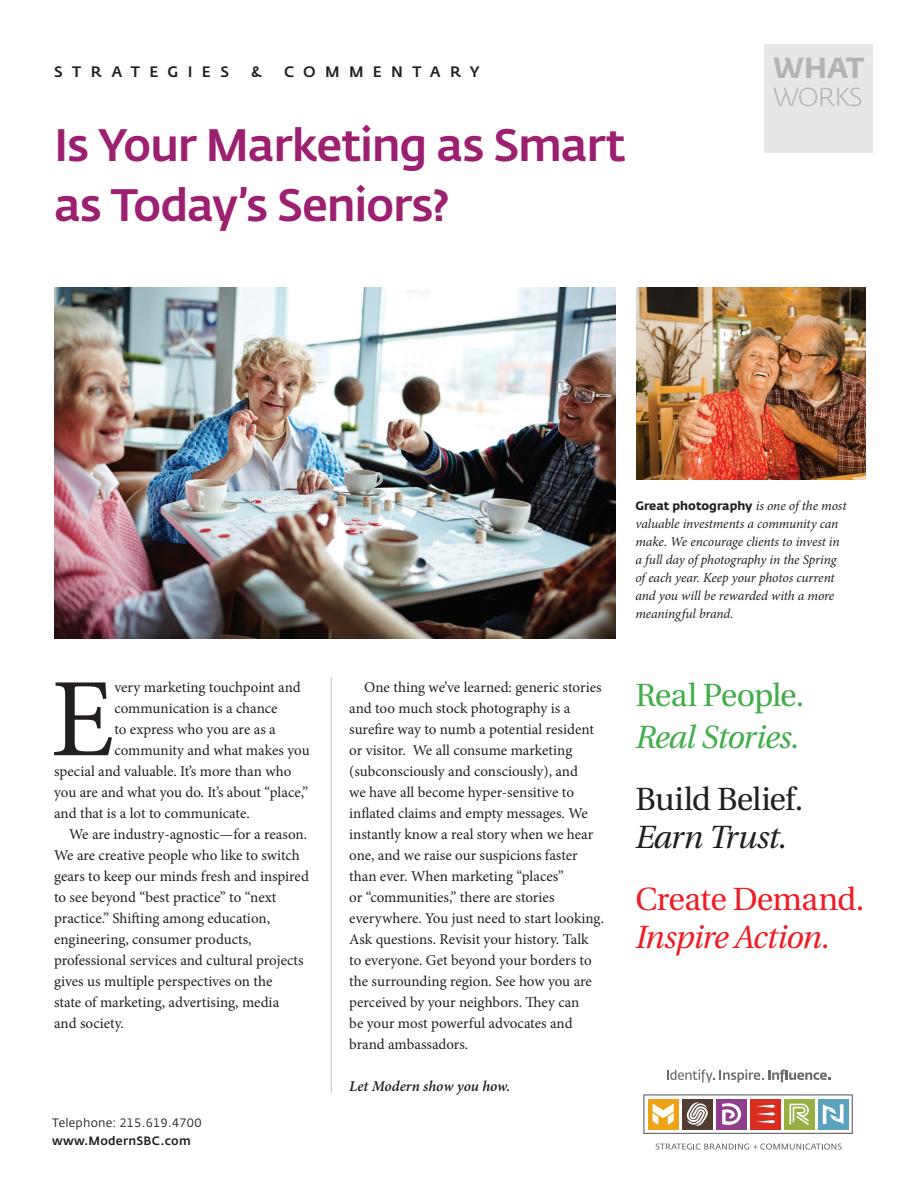
<style>
.page{position:relative;width:918px;height:1188px;background:#fff}
.page>*{position:absolute;margin:0;border:0;box-sizing:border-box;transform-origin:0 0}
.t1{font:111.9px "Minion Pro";color:#231f20}
.t2{font:500 45px/60px "Fedra Sans";letter-spacing:-.03em;color:#9c206f}
.t3{font:italic 31.95px "Utopia";letter-spacing:-.03em;color:#ee1d23}
.t4{font:31.95px "Utopia";letter-spacing:-.025em;color:#ee1d23}
.t5{font:italic 31.95px "Utopia";letter-spacing:-.025em;color:#40ae49}
.t6{font:31.95px "Utopia";letter-spacing:-.025em;color:#231f20}
.t7{font:31.95px "Utopia";letter-spacing:-.035em;color:#40ae49}
.t8{font:italic 31.95px "Utopia";letter-spacing:-.015em;color:#231f20}
.t9{font:700 28.8px "Fedra Sans";color:#b2b3b7}
.t10{font:300 25.8px "Fedra Sans";letter-spacing:-.04em;color:#b2b3b7}
.t11{font:15px/21px "Minion Pro";letter-spacing:-.005em;color:#231f20}
.t12{font:500 15px "Fedra Sans";letter-spacing:.625em;color:#231f20}
.t13{font:italic 600 15px "Minion Pro";letter-spacing:-.005em;color:#231f20}
.t14{font:italic 13.5px/18px "Minion Pro";letter-spacing:-.01em;color:#231f20}
.t15{font:700 12px "Fedra Sans";color:#231f20}
.t16{font:12px "Fedra Sans Book TF";letter-spacing:.02em;color:#231f20}
.t17{font:500 12px "Fedra Sans";letter-spacing:.02em;color:#231f20}
.s1{font-family:"Minion Pro";font-weight:400;font-style:italic;font-size:13.5px}
</style>
<div class="page">
<svg style="left:643px;top:1094px;width:210px;height:40px"></svg>
<svg style="left:656px;top:1143px;width:186px;height:7px"></svg>
<svg style="left:667px;top:1069px;width:164px;height:14px"></svg>
<div style="left:764px;top:45px;width:109px;height:108px;background:#e6e7e9"></div>
<hr style="left:331px;top:678px;width:1px;height:415px;background:#bcbdc0">
<img style="left:54px;top:287px;width:562px;height:352px">
<img style="left:636px;top:287px;width:230px;height:193px">
<p class="t12" style="left:54px;top:62px;width:177px">STRATEGIES</p>
<p class="t12" style="left:251px;top:62px;width:12px">&amp;</p>
<p class="t12" style="left:284px;top:62px;width:197px">COMMENTARY</p>
<h2 class="t2" style="left:54px;top:115px;width:573px">Is Your Marketing as Smart as Today’s Seniors?</h2>
<h3 class="t9" style="left:774px;top:50px;width:92px">WHAT</h3>
<h3 class="t10" style="left:774px;top:81px;width:91px">WORKS</h3>
<h1 class="t1" style="left:51px;top:645px;width:65px">E</h1>
<p class="t11" style="left:114px;top:677px;width:188px">very marketing touchpoint and</p>
<p class="t11" style="left:114px;top:698px;width:165px">communication is a chance</p>
<p class="t11" style="left:114px;top:719px;width:163px">to express who you are as a</p>
<p class="t11" style="left:114px;top:740px;width:197px">community and what makes you</p>
<p class="t11" style="left:54px;top:761px;width:239px">special and valuable. It’s more than who</p>
<p class="t11" style="left:54px;top:782px;width:255px">you are and what you do. It’s about “place,”</p>
<p class="t11" style="left:54px;top:803px;width:197px">and that is a lot to communicate.</p>
<p class="t11" style="left:69px;top:824px;width:240px">We are industry-agnostic—for a reason.</p>
<p class="t11" style="left:54px;top:845px;width:247px">We are creative people who like to switch</p>
<p class="t11" style="left:54px;top:866px;width:256px">gears to keep our minds fresh and inspired</p>
<p class="t11" style="left:54px;top:887px;width:224px">to see beyond “best practice” to “next</p>
<p class="t11" style="left:54px;top:908px;width:217px">practice.” Shifting among education,</p>
<p class="t11" style="left:54px;top:929px;width:199px">engineering, consumer products,</p>
<p class="t11" style="left:54px;top:950px;width:251px">professional services and cultural projects</p>
<p class="t11" style="left:54px;top:971px;width:220px">gives us multiple perspectives on the</p>
<p class="t11" style="left:54px;top:992px;width:227px">state of marketing, advertising, media</p>
<p class="t11" style="left:54px;top:1013px;width:71px">and society.</p>
<p class="t16" style="left:52px;top:1116px;width:151px">Telephone: 215.619.4700</p>
<p class="t17" style="left:52px;top:1134px;width:140px">www.ModernSBC.com</p>
<p class="t11" style="left:349px;top:677px;width:256px;text-indent:15px">One thing we’ve learned: generic stories and too much stock photography is a surefire way to numb a potential resident or visitor. We all consume marketing (subconsciously and consciously), and<br>we have all become hyper-sensitive to inflated claims and empty messages. We instantly know a real story when we hear one, and we raise our suspicions faster than ever. When marketing “places”<br>or “communities,” there are stories everywhere. You just need to start looking.<br>Ask questions. Revisit your history. Talk to everyone. Get beyond your borders to the surrounding region. See how you are perceived by your neighbors. They can<br>be your most powerful advocates and brand ambassadors.</p>
<p class="t13" style="left:349px;top:1076px;width:163px">Let Modern show you how.</p>
<p class="t15" style="left:635px;top:498px;width:213px">Great photography <span class="s1">is one of the most</span></p>
<p class="t14" style="left:635px;top:514px;width:206px">valuable investments a community can make. We encourage clients to invest in a full day of photography in the Spring of each year. Keep your photos current and you will be rewarded with a more meaningful brand.</p>
<h3 class="t7" style="left:635px;top:678px;width:170px">Real People.</h3>
<h3 class="t5" style="left:635px;top:719px;width:166px">Real Stories.</h3>
<h3 class="t6" style="left:635px;top:782px;width:169px">Build Belief.</h3>
<h3 class="t8" style="left:635px;top:819px;width:153px">Earn Trust.</h3>
<h3 class="t4" style="left:635px;top:882px;width:230px">Create Demand.</h3>
<h3 class="t3" style="left:635px;top:919px;width:196px">Inspire Action.</h3>
</div>
